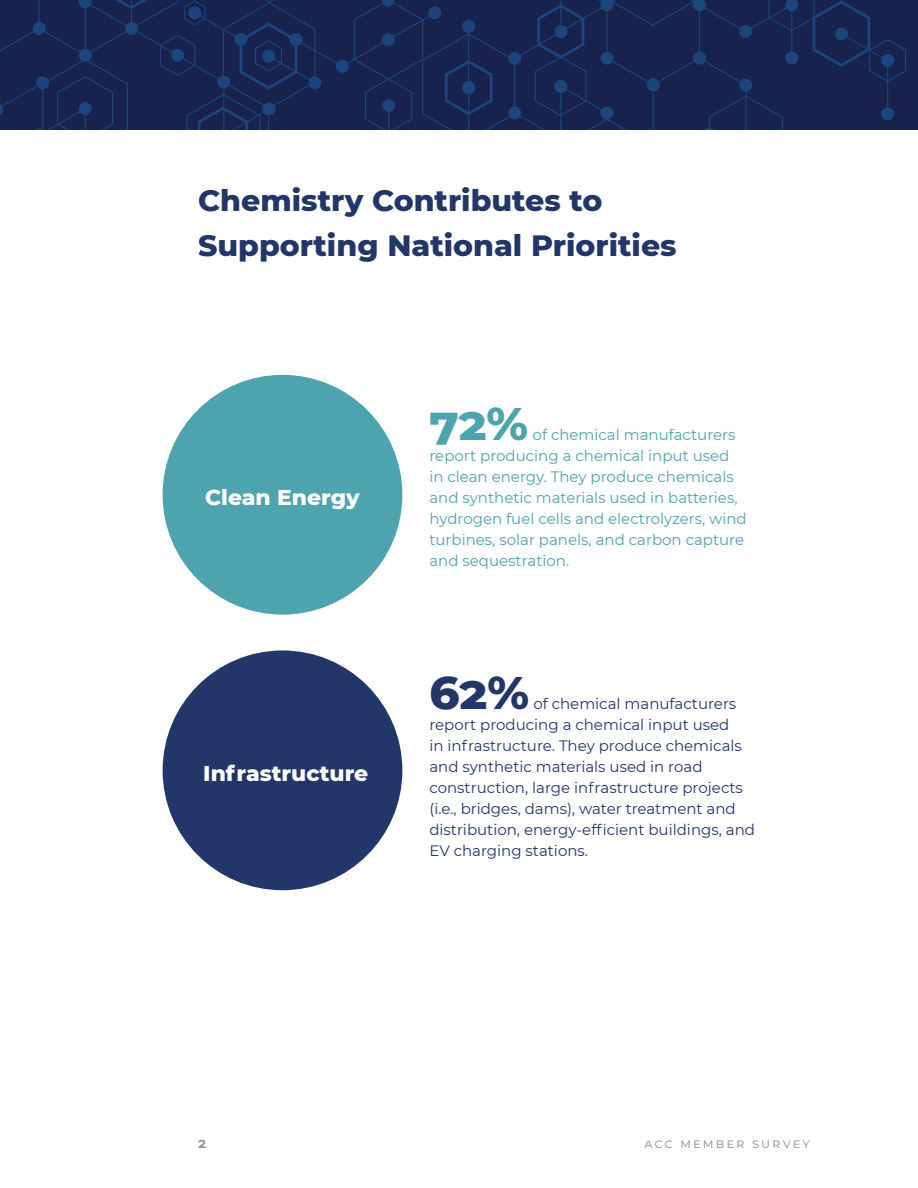
<style>
.page{position:relative;width:918px;height:1188px;background:#fff}
.page>*{position:absolute;margin:0;border:0;box-sizing:border-box;transform-origin:0 0}
.t1{font:800 46.5px "Montserrat";color:#4da3ae}
.t2{font:800 46.5px "Montserrat";color:#23366a}
.t3{font:800 30px/45px "Montserrat";color:#23366a}
.t4{font:800 21.9px "Montserrat";color:#fff}
.t5{font:15px/21px "Montserrat";color:#23366a}
.t6{font:15px/21px "Montserrat";color:#4da3ae}
.t7{font:13.5px "Montserrat";color:#979496}
.t8{font:700 13.5px "Montserrat";color:#979496}
</style>
<div class="page">
<svg style="left:0;top:0;width:906px;height:130px;background:#182651"></svg>
<div style="left:163px;top:375px;width:239px;height:240px;background:#4da3ae;border-radius:50%"></div>
<div style="left:163px;top:650px;width:239px;height:240px;background:#23366a;border-radius:50%"></div>
<h2 class="t3" style="left:198px;top:176px;width:480px">Chemistry Contributes to<br>Supporting National Priorities</h2>
<h3 class="t4" style="left:205px;top:481px;width:156px">Clean Energy</h3>
<h3 class="t4" style="left:203px;top:758px;width:166px">Infrastructure</h3>
<h1 class="t1" style="left:429px;top:390px;width:100px">72%</h1>
<p class="t6" style="left:429px;top:424px;width:319px;text-indent:103px">of chemical manufacturers report producing a chemical input used in clean energy. They produce chemicals and synthetic materials used in batteries, hydrogen fuel cells and electrolyzers, wind turbines, solar panels, and carbon capture and sequestration.</p>
<h1 class="t2" style="left:429px;top:659px;width:101px">62%</h1>
<p class="t5" style="left:429px;top:693px;width:327px;text-indent:104px">of chemical manufacturers report producing a chemical input used<br>in infrastructure. They produce chemicals and synthetic materials used in road construction, large infrastructure projects (i.e., bridges, dams), water treatment and distribution, energy-efficient buildings, and EV charging stations.</p>
<p class="t8" style="left:198px;top:1133px;width:9px">2</p>
<p class="t7" style="left:644px;top:1134px;width:167px">ACC Mem ber survey</p>
</div>
